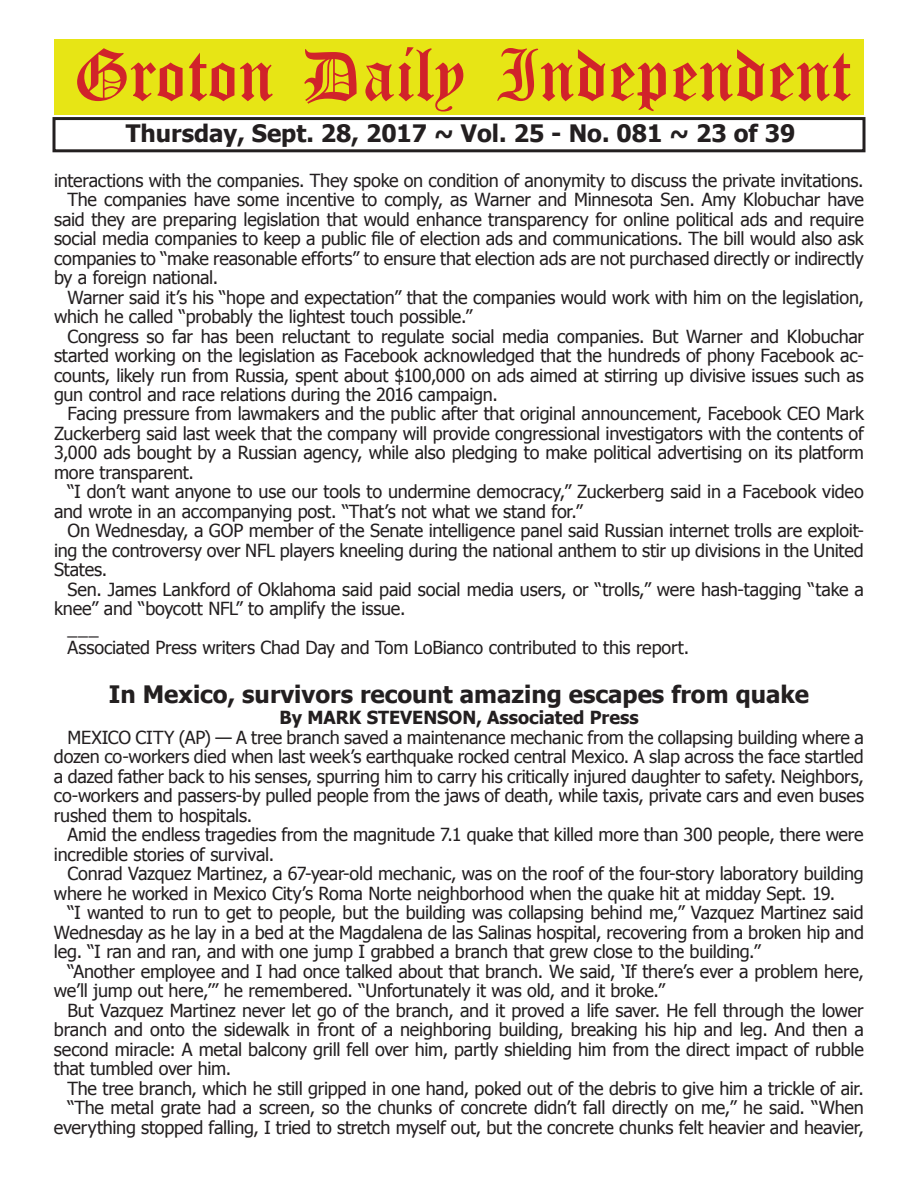
<style>
.page{position:relative;width:918px;height:1188px;background:#fff}
.page>*{position:absolute;margin:0;border:0;box-sizing:border-box;transform-origin:0 0}
.t1{font:54px "Old English Five";color:#d1232a}
.t2{font:700 24px "Tahoma";color:#231f20}
.t3{font:18px/19.5px "Tahoma";letter-spacing:-.01em;color:#231f20;text-align:justify}
.t4{font:700 18px "Tahoma";color:#231f20}
</style>
<div class="page">
<div style="left:52px;top:117px;width:814px;height:35px;border:3px solid #231f20"></div>
<div style="left:54px;top:40px;width:810px;height:75px;background:#e7e515"></div>
<h1 class="t1" style="left:73px;top:50px;width:779px">Groton Daily Independent</h1>
<h2 class="t2" style="left:126px;top:116px;width:671px">Thursday, Sept. 28, 2017 ~ Vol. 25 - No. 081 ~ 23 of 39</h2>
<p class="t3" style="left:54px;top:169px;width:811px">interactions with the companies. They spoke on condition of anonymity to discuss the private invitations.</p>
<p class="t3" style="left:68px;top:189px;width:798px">The companies have some incentive to comply, as Warner and Minnesota Sen. Amy Klobuchar have</p>
<p class="t3" style="left:54px;top:208px;width:812px">said they are preparing legislation that would enhance transparency for online political ads and require</p>
<p class="t3" style="left:54px;top:228px;width:811px">social media companies to keep a public file of election ads and communications. The bill would also ask</p>
<p class="t3" style="left:54px;top:247px;width:811px">companies to “make reasonable efforts” to ensure that election ads are not purchased directly or indirectly</p>
<p class="t3" style="left:54px;top:267px;width:166px">by a foreign national.</p>
<p class="t3" style="left:68px;top:286px;width:798px">Warner said it’s his “hope and expectation” that the companies would work with him on the legislation,</p>
<p class="t3" style="left:54px;top:306px;width:420px">which he called “probably the lightest touch possible.”</p>
<p class="t3" style="left:68px;top:325px;width:798px">Congress so far has been reluctant to regulate social media companies. But Warner and Klobuchar</p>
<p class="t3" style="left:54px;top:345px;width:812px">started working on the legislation as Facebook acknowledged that the hundreds of phony Facebook ac-</p>
<p class="t3" style="left:54px;top:364px;width:811px">counts, likely run from Russia, spent about $100,000 on ads aimed at stirring up divisive issues such as</p>
<p class="t3" style="left:54px;top:384px;width:445px">gun control and race relations during the 2016 campaign.</p>
<p class="t3" style="left:68px;top:403px;width:798px">Facing pressure from lawmakers and the public after that original announcement, Facebook CEO Mark</p>
<p class="t3" style="left:54px;top:423px;width:811px">Zuckerberg said last week that the company will provide congressional investigators with the contents of</p>
<p class="t3" style="left:54px;top:442px;width:811px">3,000 ads bought by a Russian agency, while also pledging to make political advertising on its platform</p>
<p class="t3" style="left:54px;top:462px;width:141px">more transparent.</p>
<p class="t3" style="left:68px;top:481px;width:798px">“I don’t want anyone to use our tools to undermine democracy,” Zuckerberg said in a Facebook video</p>
<p class="t3" style="left:54px;top:501px;width:530px">and wrote in an accompanying post. “That’s not what we stand for.”</p>
<p class="t3" style="left:68px;top:520px;width:798px">On Wednesday, a GOP member of the Senate intelligence panel said Russian internet trolls are exploit-</p>
<p class="t3" style="left:54px;top:540px;width:811px">ing the controversy over NFL players kneeling during the national anthem to stir up divisions in the United</p>
<p class="t3" style="left:54px;top:559px;width:55px">States.</p>
<p class="t3" style="left:68px;top:579px;width:798px">Sen. James Lankford of Oklahoma said paid social media users, or “trolls,” were hash-tagging “take a</p>
<p class="t3" style="left:54px;top:598px;width:353px">knee” and “boycott NFL” to amplify the issue.</p>
<p class="t3" style="left:68px;top:618px;width:33px">___</p>
<p class="t3" style="left:68px;top:637px;width:623px">Associated Press writers Chad Day and Tom LoBianco contributed to this report.</p>
<h2 class="t2" style="left:109px;top:677px;width:702px">In Mexico, survivors recount amazing escapes from quake</h2>
<p class="t4" style="left:279px;top:705px;width:361px">By MARK STEVENSON, Associated Press</p>
<p class="t3" style="left:54px;top:727px;width:812px;text-indent:14px">MEXICO CITY (AP) — A tree branch saved a maintenance mechanic from the collapsing building where a dozen co-workers died when last week’s earthquake rocked central Mexico. A slap across the face startled a dazed father back to his senses, spurring him to carry his critically injured daughter to safety. Neighbors, co-workers and passers-by pulled people from the jaws of death, while taxis, private cars and even buses rushed them to hospitals.</p>
<p class="t3" style="left:54px;top:824px;width:811px;text-indent:14px">Amid the endless tragedies from the magnitude 7.1 quake that killed more than 300 people, there were incredible stories of survival.</p>
<p class="t3" style="left:54px;top:863px;width:811px;text-indent:14px">Conrad Vazquez Martinez, a 67-year-old mechanic, was on the roof of the four-story laboratory building where he worked in Mexico City’s Roma Norte neighborhood when the quake hit at midday Sept. 19.</p>
<p class="t3" style="left:54px;top:902px;width:811px;text-indent:14px">“I wanted to run to get to people, but the building was collapsing behind me,” Vazquez Martinez said Wednesday as he lay in a bed at the Magdalena de las Salinas hospital, recovering from a broken hip and leg. “I ran and ran, and with one jump I grabbed a branch that grew close to the building.”</p>
<p class="t3" style="left:54px;top:961px;width:812px;text-indent:14px">“Another employee and I had once talked about that branch. We said, ‘If there’s ever a problem here, we’ll jump out here,’” he remembered. “Unfortunately it was old, and it broke.”</p>
<p class="t3" style="left:54px;top:1000px;width:811px;text-indent:14px">But Vazquez Martinez never let go of the branch, and it proved a life saver. He fell through the lower branch and onto the sidewalk in front of a neighboring building, breaking his hip and leg. And then a second miracle: A metal balcony grill fell over him, partly shielding him from the direct impact of rubble that tumbled over him.</p>
<p class="t3" style="left:54px;top:1078px;width:812px;text-align:right">The tree branch, which he still gripped in one hand, poked out of the debris to give him a trickle of air. “The metal grate had a screen, so the chunks of concrete didn’t fall directly on me,” he said. “When everything stopped falling, I tried to stretch myself out, but the concrete chunks felt heavier and heavier,</p>
</div>
